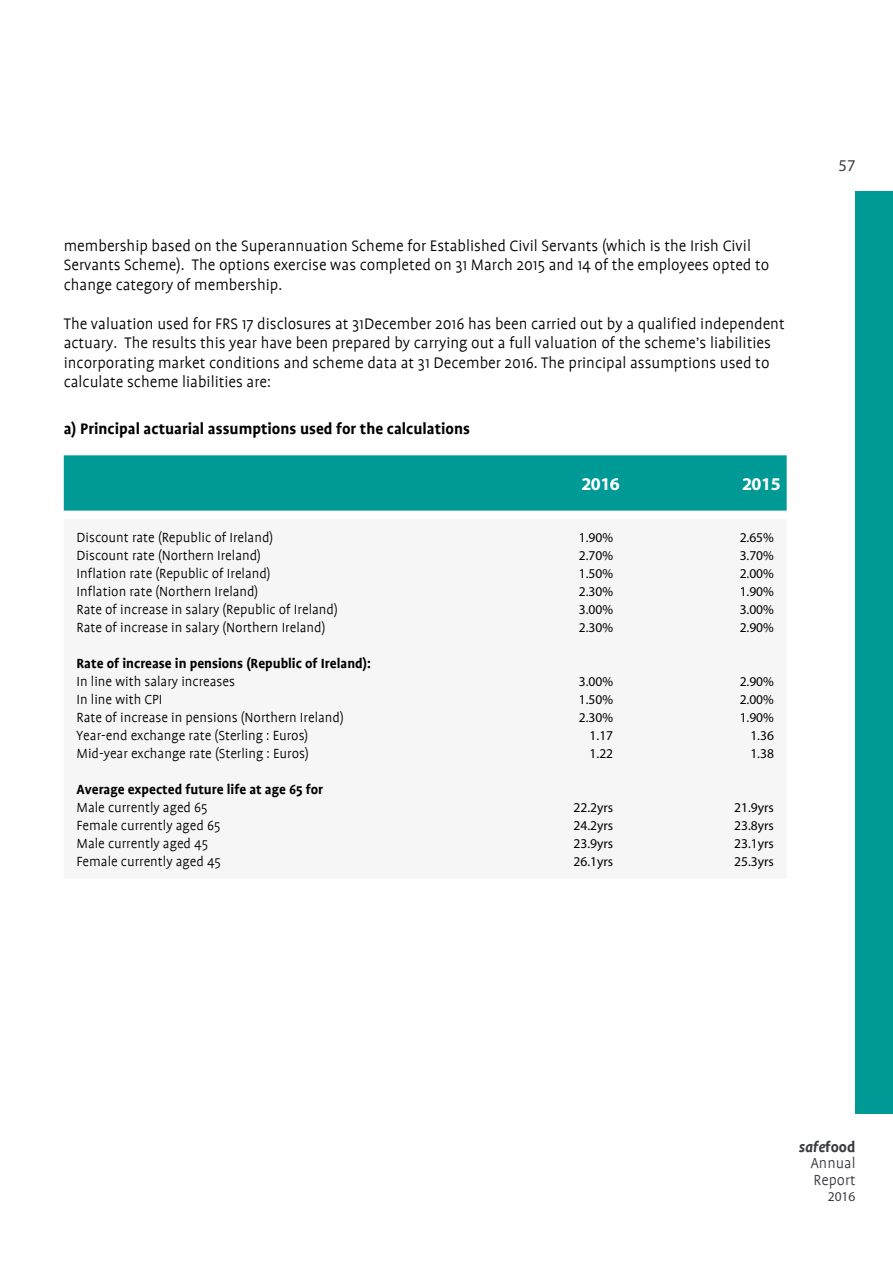
<style>
.page{position:relative;width:893px;height:1263px;background:#fff}
.page>*{position:absolute;margin:0;border:0;box-sizing:border-box;transform-origin:0 0}
.t1{font:700 18px "Myriad Pro";letter-spacing:-.025em;color:#fff}
.t2{font:300 17.25px/19.5px "Profile";color:#000}
.t3{font:700 17.25px "Profile";color:#000}
.t4{font:300 16.5px/16.5px "Profile";color:#393b41;text-align:justify}
.t5{font:16.5px "Myriad Pro";color:#393b41}
.t6{font:300 15px/18px "Profile";color:#000}
.t7{font:700 15px "Profile";color:#000}
.t8{font:13.5px/18px "Myriad Pro";color:#000;text-align:justify}
.t9{font:13.5px "Myriad Pro";color:#393b41}
.s1{font-weight:700;font-style:italic}
.s2{font-weight:700}
</style>
<div class="page">
<div style="left:855px;top:191px;width:38px;height:923px;background:#009a96"></div>
<div style="left:64px;top:455px;width:723px;height:56px;background:#009a96"></div>
<p class="t2" style="left:64px;top:236px;width:707px">membership based on the Superannuation Scheme for Established Civil Servants (which is the Irish Civil<br>Servants Scheme). The options exercise was completed on 31 March 2015 and 14 of the employees opted to change category of membership.</p>
<p class="t2" style="left:64px;top:314px;width:722px">The valuation used for FRS 17 disclosures at 31December 2016 has been carried out by a qualified independent actuary. The results this year have been prepared by carrying out a full valuation of the scheme’s liabilities incorporating market conditions and scheme data at 31 December 2016. The principal assumptions used to calculate scheme liabilities are:</p>
<p class="t3" style="left:64px;top:419px;width:408px">a) Principal actuarial assumptions used for the calculations</p>
<p class="t1" style="left:581px;top:472px;width:40px">2016</p>
<p class="t1" style="left:742px;top:472px;width:40px">2015</p>
<p class="t6" style="left:77px;top:529px;width:263px">Discount rate (Republic of Ireland)<br>Discount rate (Northern Ireland)<br>Inflation rate (Republic of Ireland)<br>Inflation rate (Northern Ireland)<br>Rate of increase in salary (Republic of Ireland)<br>Rate of increase in salary (Northern Ireland)</p>
<p class="t8" style="left:579px;top:528px;width:36px">1.90% 2.70% 1.50% 2.30% 3.00% 2.30%</p>
<p class="t8" style="left:740px;top:528px;width:36px">2.65% 3.70% 2.00% 1.90% 3.00% 2.90%</p>
<p class="t7" style="left:77px;top:655px;width:296px">Rate of increase in pensions (Republic of Ireland):</p>
<p class="t6" style="left:77px;top:672px;width:269px">In line with salary increases<br>In line with CPI<br>Rate of increase in pensions (Northern Ireland)<br>Year-end exchange rate (Sterling : Euros)<br>Mid-year exchange rate (Sterling : Euros)</p>
<p class="t8" style="left:579px;top:672px;width:36px;text-align:right">3.00%<br>1.50%<br>2.30%<br>1.17<br>1.22</p>
<p class="t8" style="left:740px;top:672px;width:36px;text-align:right">2.90%<br>2.00%<br>1.90%<br>1.36<br>1.38</p>
<p class="t7" style="left:77px;top:781px;width:248px">Average expected future life at age 65 for</p>
<p class="t6" style="left:77px;top:798px;width:146px">Male currently aged 65<br>Female currently aged 65<br>Male currently aged 45<br>Female currently aged 45</p>
<p class="t8" style="left:573px;top:798px;width:41px">22.2yrs 24.2yrs 23.9yrs 26.1yrs</p>
<p class="t8" style="left:734px;top:798px;width:41px">21.9yrs 23.8yrs 23.1yrs 25.3yrs</p>
<p class="t5" style="left:838px;top:155px;width:18px">57</p>
<p class="t4" style="left:810px;top:1138px;width:47px;text-indent:-12px"><span class="s1">safe</span><span class="s2">food </span>Annual Report</p>
<p class="t9" style="left:828px;top:1188px;width:29px">2016</p>
</div>
